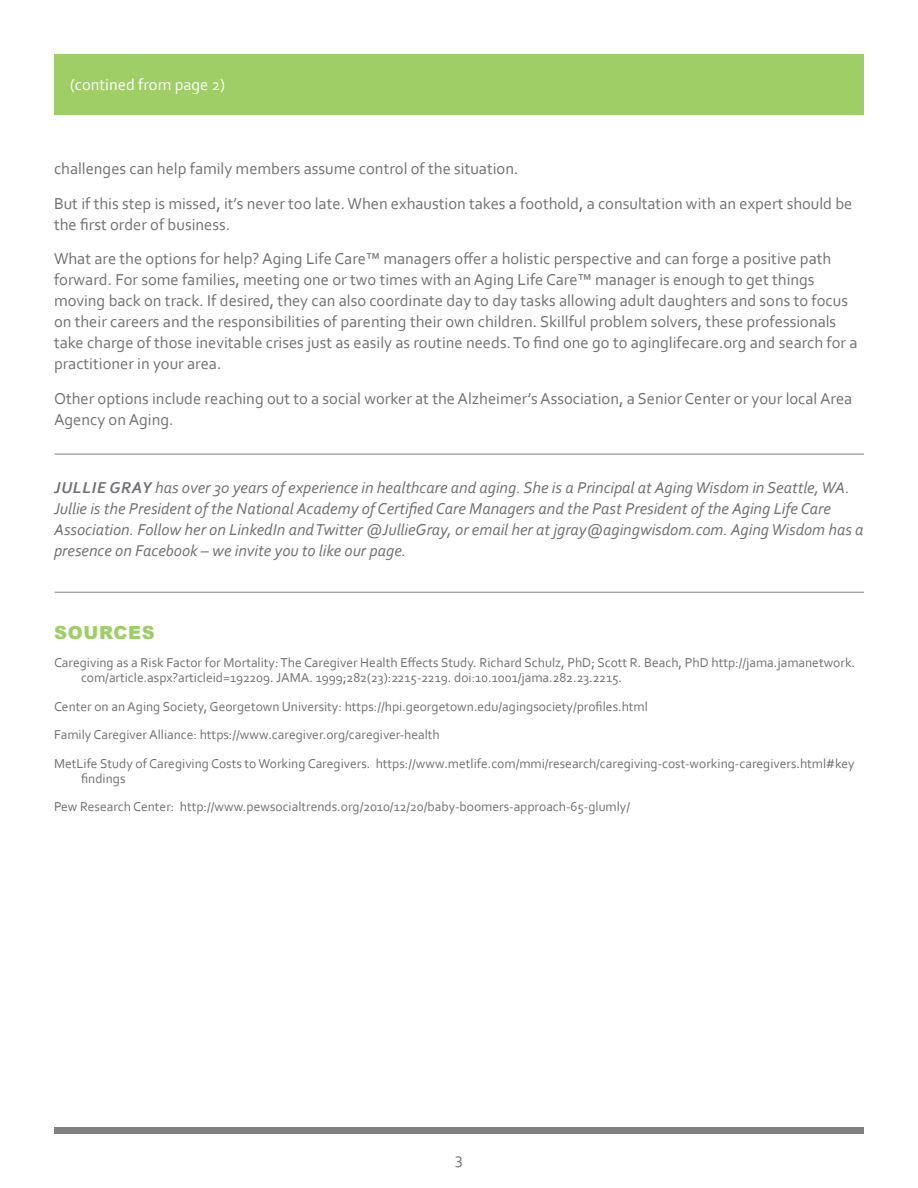
<style>
.page{position:relative;width:918px;height:1188px;background:#fff}
.page>*{position:absolute;margin:0;border:0;box-sizing:border-box;transform-origin:0 0}
.green_subhead_WP{font:900 18px "Arial";letter-spacing:.035em;color:#9fce66}
.subhead_WP{font:16.5px/21px "Corbel";color:#717074}
.bodytext_WP{font:italic 16.5px/21px "Corbel";color:#717074}
.bodytext_WP-2{font:16.5px "Corbel";color:#fff}
.t1{font:13.5px/15px "Corbel";color:#717074}
.s1{font-weight:700}
</style>
<div class="page">
<div style="left:54px;top:54px;width:810px;height:60px;background:#9fce66"></div>
<div style="left:54px;top:1128px;width:810px;height:6px;background:#808083"></div>
<hr style="left:55px;top:454px;width:809px;height:1px;background:#808083">
<hr style="left:55px;top:592px;width:809px;height:1px;background:#808083">
<p class="bodytext_WP-2" style="left:70px;top:74px;width:157px">(contined from page 2)</p>
<p class="subhead_WP" style="left:54px;top:158px;width:466px">challenges can help family members assume control of the situation.</p>
<p class="subhead_WP" style="left:54px;top:192px;width:800px">But if this step is missed, it’s never too late. When exhaustion takes a foothold, a consultation with an expert should be the first order of business.</p>
<p class="subhead_WP" style="left:54px;top:248px;width:805px">What are the options for help? Aging Life Care™ managers offer a holistic perspective and can forge a positive path forward. For some families, meeting one or two times with an Aging Life Care™ manager is enough to get things moving back on track. If desired, they can also coordinate day to day tasks allowing adult daughters and sons to focus on their careers and the responsibilities of parenting their own children. Skillful problem solvers, these professionals take charge of those inevitable crises just as easily as routine needs. To find one go to aginglifecare.org and search for a practitioner in your area.</p>
<p class="subhead_WP" style="left:54px;top:387px;width:800px">Other options include reaching out to a social worker at the Alzheimer’s Association, a Senior Center or your local Area<br>Agency on Aging.</p>
<p class="bodytext_WP" style="left:54px;top:477px;width:811px"><span class="s1">JULLIE GRAY</span> has over 30 years of experience in healthcare and aging. She is a Principal at Aging Wisdom in Seattle, WA.<br>Jullie is the President of the National Academy of Certified Care Managers and the Past President of the Aging Life Care Association. Follow her on LinkedIn and Twitter @JullieGray, or email her at jgray@agingwisdom.com. Aging Wisdom has a presence on Facebook – we invite you to like our page.</p>
<p class="green_subhead_WP" style="left:54px;top:619px;width:102px">SOURCES</p>
<p class="t1" style="left:81px;top:655px;width:776px;text-indent:-27px">Caregiving as a Risk Factor for Mortality: The Caregiver Health Effects Study. Richard Schulz, PhD; Scott R. Beach, PhD http://jama.jamanetwork. com/article.aspx?articleid=192209. JAMA. 1999;282(23):2215-2219. doi:10.1001/jama.282.23.2215.</p>
<p class="t1" style="left:54px;top:698px;width:595px">Center on an Aging Society, Georgetown University: https://hpi.georgetown.edu/agingsociety/profiles.html</p>
<p class="t1" style="left:54px;top:727px;width:387px">Family Caregiver Alliance: https://www.caregiver.org/caregiver-health</p>
<p class="t1" style="left:81px;top:755px;width:775px;text-indent:-27px">MetLife Study of Caregiving Costs to Working Caregivers. https://www.metlife.com/mmi/research/caregiving-cost-working-caregivers.html#key findings</p>
<p class="t1" style="left:54px;top:799px;width:578px">Pew Research Center: http://www.pewsocialtrends.org/2010/12/20/baby-boomers-approach-65-glumly/</p>
<p class="subhead_WP" style="left:455px;top:1147px;width:9px">3</p>
</div>
